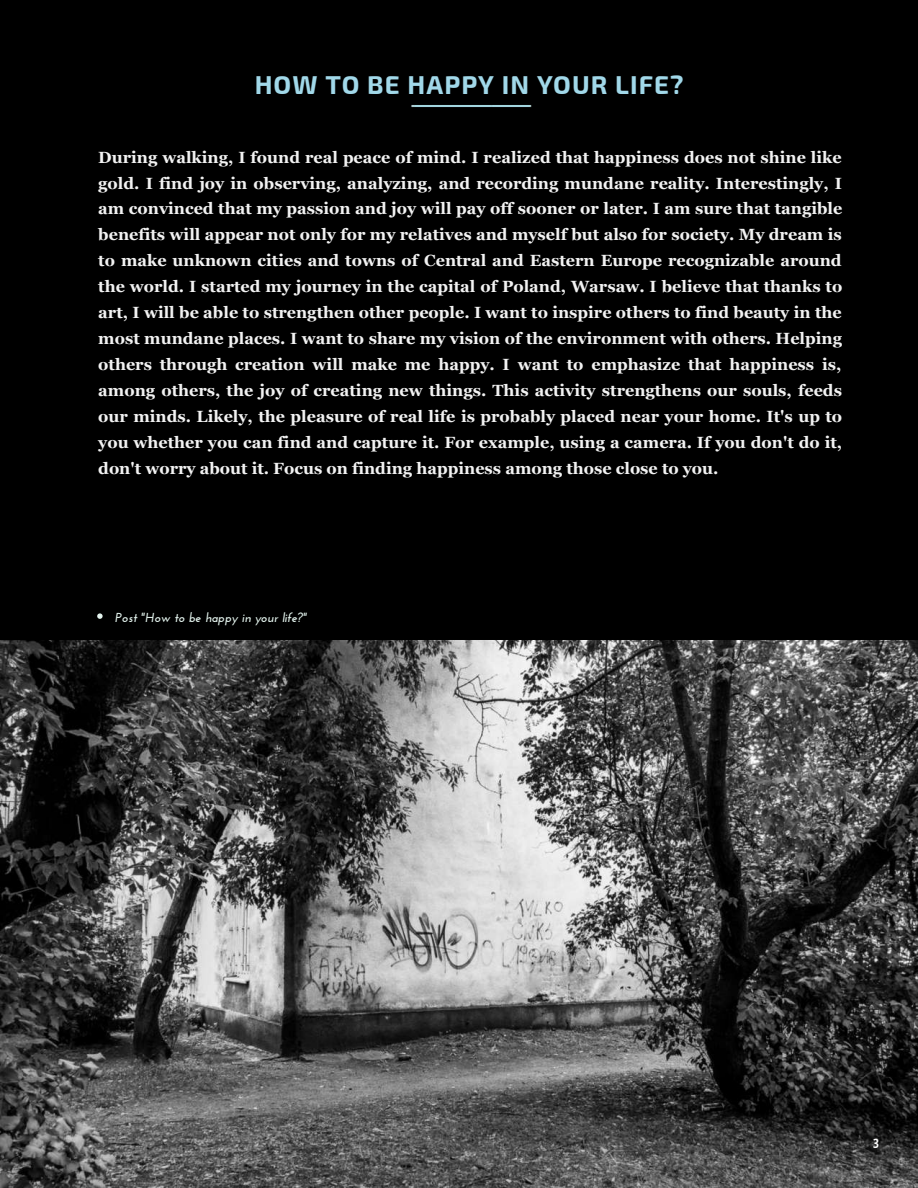
<style>
.page{position:relative;width:918px;height:1188px;background:#fff}
.page>*{position:absolute;margin:0;border:0;box-sizing:border-box;transform-origin:0 0}
.t1{font:700 25.95px "Exo 2.0";letter-spacing:.04em;color:#a1d8e9}
.t2{font:700 16.2px/26px "Georgia";color:#f2f2f2;text-align:justify}
.t3{font:italic 700 12.9px "Josefin Sans";color:#e5f5ef}
.t4{font:700 condensed 12.9px "Open Sans";color:#fff}
</style>
<div class="page">
<img style="left:0;top:0;width:918px;height:1188px">
<svg style="left:97px;top:613px;width:6px;height:6px"></svg>
<h1 class="t1" style="left:255px;top:69px;width:430px">HOW TO BE HAPPY IN YOUR LIFE?</h1>
<p class="t2" style="left:98px;top:144px;width:746px">During walking, I found real peace of mind. I realized that happiness does not shine like gold. I find joy in observing, analyzing, and recording mundane reality. Interestingly, I am convinced that my passion and joy will pay off sooner or later. I am sure that tangible benefits will appear not only for my relatives and myself but also for society. My dream is to make unknown cities and towns of Central and Eastern Europe recognizable around the world. I started my journey in the capital of Poland, Warsaw. I believe that thanks to art, I will be able to strengthen other people. I want to inspire others to find beauty in the most mundane places. I want to share my vision of the environment with others. Helping others through creation will make me happy. I want to emphasize that happiness is, among others, the joy of creating new things. This activity strengthens our souls, feeds our minds. Likely, the pleasure of real life is probably placed near your home. It's up to you whether you can find and capture it. For example, using a camera. If you don't do it, don't worry about it. Focus on finding happiness among those close to you.</p>
<p class="t3" style="left:116px;top:610px;width:193px">Post "How to be happy in your life?"</p>
<p class="t4" style="left:873px;top:1136px;width:8px">3</p>
</div>
